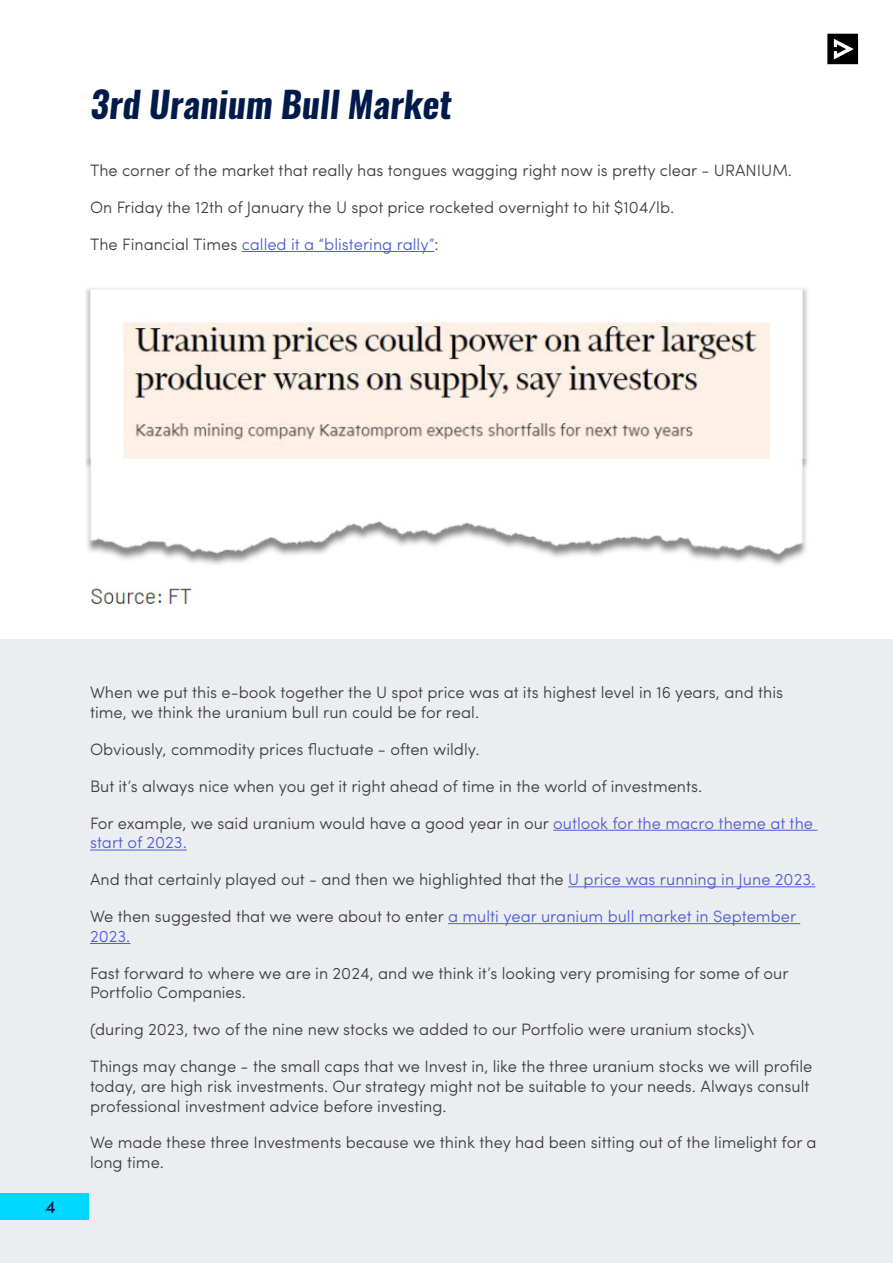
<style>
.page{position:relative;width:893px;height:1263px;background:#fff}
.page>*{position:absolute;margin:0;border:0;box-sizing:border-box;transform-origin:0 0}
.H1_final{font:italic 700 36px "Oswald";color:#001a4a}
.t1{font:500 18px "Sofia Pro";color:#001a4a}
.body{font:300 16.5px/19.8px "Sofia Pro";color:#3e3e3f}
.body-2{font:300 16.5px/19.8px "Sofia Pro";color:#4f5cd6}
.s1{color:#3e3e3f}
.s2{color:#4f5cd6}
</style>
<div class="page">
<div style="left:0;top:639px;width:893px;height:624px;background:#ebedf0"></div>
<hr style="left:242px;top:251px;width:192px;height:1px;background:#4f5cd6">
<hr style="left:553px;top:830px;width:264px;height:1px;background:#4f5cd6">
<hr style="left:90px;top:850px;width:97px;height:1px;background:#4f5cd6">
<hr style="left:568px;top:886px;width:247px;height:1px;background:#4f5cd6">
<hr style="left:448px;top:923px;width:352px;height:1px;background:#4f5cd6">
<hr style="left:90px;top:943px;width:40px;height:1px;background:#4f5cd6">
<img style="left:85px;top:288px;width:723px;height:317px">
<div style="left:0;top:1193px;width:89px;height:27px;background:#01d8ff"></div>
<svg style="left:827px;top:34px;width:31px;height:30px"></svg>
<p class="H1_final" style="left:90px;top:79px;width:363px">3rd Uranium Bull Market</p>
<p class="body" style="left:90px;top:159px;width:704px">The corner of the market that really has tongues wagging right now is pretty clear - URANIUM.</p>
<p class="body" style="left:90px;top:196px;width:586px">On Friday the 12th of January the U spot price rocketed overnight to hit $104/lb.</p>
<p class="body-2" style="left:90px;top:233px;width:350px"><span class="s1">The Financial Times</span> called it a “blistering rally”<span class="s1">:</span></p>
<p class="t1" style="left:45px;top:1193px;width:12px">4</p>
<p class="body" style="left:90px;top:682px;width:695px">When we put this e-book together the U spot price was at its highest level in 16 years, and this time, we think the uranium bull run could be for real.</p>
<p class="body" style="left:90px;top:738px;width:391px">Obviously, commodity prices fluctuate - often wildly.</p>
<p class="body" style="left:90px;top:775px;width:614px">But it’s always nice when you get it right ahead of time in the world of investments.</p>
<p class="body" style="left:90px;top:812px;width:725px">For example, we said uranium would have a good year in our <span class="s2">outlook for the macro theme at the start of 2023.</span></p>
<p class="body" style="left:90px;top:868px;width:727px">And that certainly played out - and then we highlighted that the <span class="s2">U price was running in June 2023.</span></p>
<p class="body-2" style="left:90px;top:905px;width:708px"><span class="s1">We then suggested that we were about to enter</span> a multi year uranium bull market in September<br>2023.</p>
<p class="body" style="left:90px;top:962px;width:700px">Fast forward to where we are in 2024, and we think it’s looking very promising for some of our<br>Portfolio Companies.</p>
<p class="body" style="left:90px;top:1018px;width:666px">(during 2023, two of the nine new stocks we added to our Portfolio were uranium stocks)\</p>
<p class="body" style="left:90px;top:1055px;width:724px">Things may change - the small caps that we Invest in, like the three uranium stocks we will profile today, are high risk investments. Our strategy might not be suitable to your needs. Always consult professional investment advice before investing.</p>
<p class="body" style="left:90px;top:1132px;width:728px">We made these three Investments because we think they had been sitting out of the limelight for a long time.</p>
</div>
